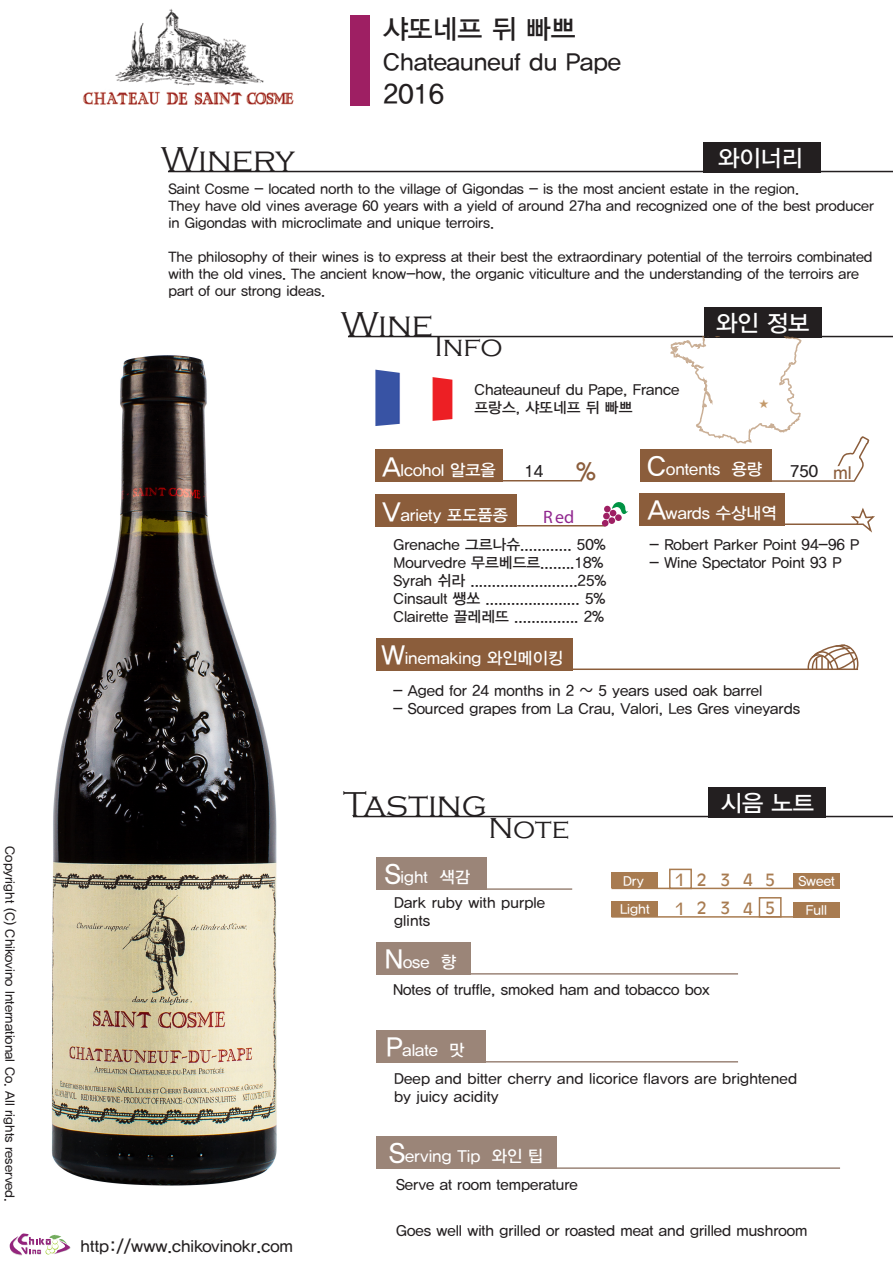
<style>
.page{position:relative;width:893px;height:1263px;background:#fff}
.page>*{position:absolute;margin:0;border:0;box-sizing:border-box;transform-origin:0 0}
.t1{font:300 35.55px "Copperplate Gothic";color:#231f20}
.t2{font:300 29.7px "Copperplate Gothic";color:#231f20}
.t3{font:27px "YDIYGO330";color:#231f20}
.t4{font:24.9px "YDIYGO330";color:#8b5d3b}
.t5{font:24px "YDIYGO330";color:#231f20}
.t6{font:23.1px "YDIYGO330";color:#fff}
.t7{font:18px "Myriad Pro";color:#91278f}
.t8{font:18px "YDIYGO330";color:#8b5d3b}
.t9{font:16.5px "YDIYGO330";color:#fff}
.t10{font:16.5px "YDIYGO330";color:#231f20}
.t11{font:16.5px "Antique Olive";letter-spacing:.765em;color:#a87b50}
.t12{font:15px/18px "YDIYGO330";color:#231f20}
.t13{font:14.25px/17.1px "YDIYGO330";color:#231f20}
.t14{font:13.5px "YDIYGO330";color:#fff}
.t15{font:13.05px "YDIYGO330";color:#231f20}
.t16{font:500 11.55px "Adobe Myungjo Std";color:#c49a6b}
.s1{font-size:27px}
</style>
<div class="page">
<div style="left:704px;top:307px;width:117px;height:30px;background:#231f20"></div>
<div style="left:709px;top:787px;width:117px;height:30px;background:#231f20"></div>
<div style="left:640px;top:450px;width:131px;height:32px;background:#8b5d3b"></div>
<div style="left:376px;top:450px;width:127px;height:32px;background:#8b5d3b"></div>
<hr style="left:348px;top:336px;width:545px;height:1px;background:#231f20">
<img style="left:82px;top:9px;width:212px;height:96px">
<img style="left:375px;top:370px;width:77px;height:56px">
<hr style="left:353px;top:816px;width:540px;height:1px;background:#231f20">
<div style="left:350px;top:15px;width:19px;height:90px;background:#9e1f63"></div>
<hr style="left:496px;top:480px;width:86px;height:1px;background:#8b5d3b">
<hr style="left:769px;top:480px;width:85px;height:2px;background:#8b5d3b">
<div style="left:376px;top:495px;width:141px;height:31px;background:#8b5d3b"></div>
<hr style="left:512px;top:525px;width:93px;height:1px;background:#8b5d3b">
<div style="left:639px;top:493px;width:145px;height:32px;background:#8b5d3b"></div>
<hr style="left:776px;top:523px;width:87px;height:2px;background:#8b5d3b">
<div style="left:376px;top:638px;width:196px;height:32px;background:#8b5d3b"></div>
<hr style="left:520px;top:668px;width:338px;height:2px;background:#8b5d3b">
<div style="left:376px;top:858px;width:110px;height:32px;background:#9b8578"></div>
<hr style="left:470px;top:888px;width:102px;height:2px;background:#9b8578">
<div style="left:376px;top:942px;width:94px;height:32px;background:#9b8578"></div>
<hr style="left:460px;top:973px;width:278px;height:1px;background:#9b8578">
<div style="left:376px;top:1030px;width:109px;height:32px;background:#9b8578"></div>
<hr style="left:478px;top:1061px;width:260px;height:1px;background:#9b8578">
<div style="left:376px;top:1137px;width:180px;height:32px;background:#9b8578"></div>
<hr style="left:505px;top:1167px;width:335px;height:2px;background:#9b8578">
<div style="left:611px;top:872px;width:47px;height:16px;background:#a87b50"></div>
<hr style="left:611px;top:888px;width:201px;height:1px;background:#a87b50">
<div style="left:793px;top:873px;width:47px;height:16px;background:#a87b50"></div>
<div style="left:669px;top:869px;width:23px;height:20px;border:2px solid #a87b50"></div>
<div style="left:611px;top:901px;width:47px;height:16px;background:#a87b50"></div>
<hr style="left:611px;top:916px;width:201px;height:2px;background:#a87b50">
<div style="left:793px;top:902px;width:47px;height:16px;background:#a87b50"></div>
<div style="left:759px;top:897px;width:23px;height:20px;border:2px solid #a87b50"></div>
<svg style="left:602px;top:502px;width:26px;height:24px"></svg>
<svg style="left:849px;top:507px;width:26px;height:26px"></svg>
<svg style="left:835px;top:436px;width:35px;height:46px"></svg>
<svg style="left:805px;top:644px;width:54px;height:25px"></svg>
<svg style="left:670px;top:337px;width:131px;height:107px"></svg>
<hr style="left:168px;top:171px;width:725px;height:1px;background:#231f20">
<div style="left:703px;top:142px;width:117px;height:30px;background:#231f20"></div>
<svg style="left:9px;top:1233px;width:62px;height:22px"></svg>
<img style="left:51px;top:355px;width:226px;height:831px">
<p class="t15" style="left:17px;top:846px;width:357px;rotate:90deg">Copyright (C) Chikovino International Co. All rights reserved.</p>
<h3 class="t3" style="left:383px;top:14px;width:194px">샤또네프 뒤 빠쁘</h3>
<h3 class="t5" style="left:383px;top:49px;width:239px">Chateauneuf du Pape</h3>
<h3 class="t3" style="left:383px;top:78px;width:62px">2016</h3>
<h1 class="t1" style="left:161px;top:140px;width:135px">Winery</h1>
<h3 class="t6" style="left:718px;top:145px;width:87px">와이너리</h3>
<p class="t13" style="left:169px;top:180px;width:707px">Saint Cosme - located north to the village of Gigondas - is the most ancient estate in the region.<br>They have old vines average 60 years with a yield of around 27ha and recognized one of the best producer in Gigondas with microclimate and unique terroirs.</p>
<p class="t13" style="left:169px;top:249px;width:706px">The philosophy of their wines is to express at their best the extraordinary potential of the terroirs combinated with the old vines. The ancient know-how, the organic viticulture and the understanding of the terroirs are part of our strong ideas.</p>
<h1 class="t1" style="left:341px;top:305px;width:94px">Wine</h1>
<h2 class="t2" style="left:434px;top:330px;width:70px">Info</h2>
<p class="t12" style="left:474px;top:381px;width:207px">Chateauneuf du Pape, France 프랑스, 샤또네프 뒤 빠쁘</p>
<h3 class="t6" style="left:716px;top:310px;width:95px">와인 정보</h3>
<p class="t16" style="left:758px;top:398px;width:13px">★</p>
<p class="t10" style="left:525px;top:462px;width:20px">14</p>
<p class="t9" style="left:647px;top:460px;width:117px"><span class="s1">C</span>ontents 용량</p>
<p class="t10" style="left:790px;top:462px;width:29px">750</p>
<p class="t9" style="left:382px;top:460px;width:115px"><span class="s1">A</span>lcohol 알코올</p>
<h3 class="t4" style="left:576px;top:458px;width:21px">%</h3>
<p class="t8" style="left:833px;top:463px;width:20px">ml</p>
<p class="t9" style="left:648px;top:504px;width:130px"><span class="s1">A</span>wards 수상내역</p>
<p class="t12" style="left:650px;top:536px;width:211px">- Robert Parker Point 94-96 P</p>
<p class="t12" style="left:650px;top:554px;width:193px">- Wine Spectator Point 93 P</p>
<p class="t9" style="left:383px;top:505px;width:127px"><span class="s1">V</span>ariety 포도품종</p>
<p class="t7" style="left:543px;top:506px;width:33px">Red</p>
<p class="t12" style="left:393px;top:536px;width:214px">Grenache 그르나슈............ 50% Mourvedre 무르베드르........18% Syrah 쉬라 .........................25% Cinsault 쌩쏘 ...................... 5% Clairette 끌레레뜨 ............... 2%</p>
<p class="t9" style="left:382px;top:649px;width:183px"><span class="s1">W</span>inemaking 와인메이킹</p>
<p class="t12" style="left:393px;top:681px;width:371px">- Aged for 24 months in 2 ~ 5 years used oak barrel</p>
<p class="t12" style="left:393px;top:699px;width:409px">- Sourced grapes from La Crau, Valori, Les Gres vineyards</p>
<h1 class="t1" style="left:343px;top:785px;width:145px">Tasting</h1>
<h2 class="t2" style="left:488px;top:812px;width:83px">Note</h2>
<p class="t9" style="left:385px;top:868px;width:87px"><span class="s1">S</span>ight 색감</p>
<p class="t12" style="left:394px;top:893px;width:153px">Dark ruby with purple glints</p>
<p class="t9" style="left:385px;top:953px;width:73px"><span class="s1">N</span>ose 향</p>
<h3 class="t6" style="left:721px;top:790px;width:95px">시음 노트</h3>
<p class="t14" style="left:623px;top:873px;width:22px">Dry</p>
<p class="t11" style="left:675px;top:869px;width:101px">12345</p>
<p class="t14" style="left:798px;top:873px;width:38px">Sweet</p>
<p class="t14" style="left:620px;top:901px;width:31px">Light</p>
<p class="t11" style="left:675px;top:897px;width:101px">12345</p>
<p class="t14" style="left:806px;top:902px;width:23px">Full</p>
<p class="t12" style="left:393px;top:980px;width:318px">Notes of truffle, smoked ham and tobacco box</p>
<p class="t9" style="left:386px;top:1041px;width:80px"><span class="s1">P</span>alate 맛</p>
<p class="t10" style="left:80px;top:1237px;width:214px">http://www.chikovinokr.com</p>
<p class="t12" style="left:394px;top:1070px;width:405px">Deep and bitter cherry and licorice flavors are brightened by juicy acidity</p>
<p class="t9" style="left:389px;top:1147px;width:156px"><span class="s1">S</span>erving Tip 와인 팁</p>
<p class="t12" style="left:396px;top:1176px;width:183px">Serve at room temperature</p>
<p class="t12" style="left:396px;top:1222px;width:413px">Goes well with grilled or roasted meat and grilled mushroom</p>
</div>
